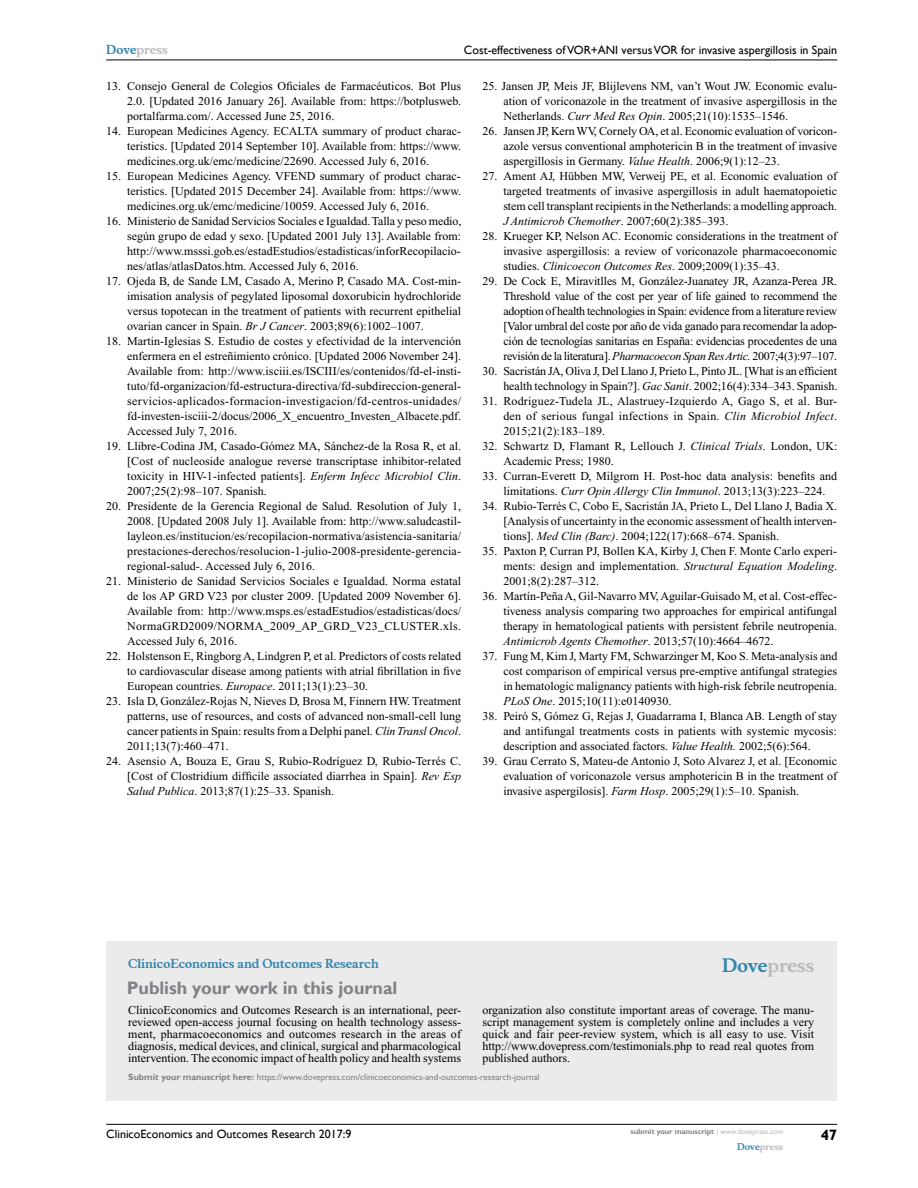
<style>
.page{position:relative;width:918px;height:1188px;background:#fff}
.page>*{position:absolute;margin:0;border:0;box-sizing:border-box;transform-origin:0 0}
.t1{font:700 18px "Gill Sans";color:#808285}
.t2{font:700 18px "Musee";color:#b8babc}
.t3{font:700 15px "Gill Sans";color:#000}
.t4{font:12px/15px "Times New Roman";color:#000;text-align:justify}
.t5{font:12px "Gill Sans";color:#000}
.t6{font:700 12px "Musee";color:#3785ad}
.t7{font:700 12px "Musee";color:#b8babc}
.t8{font:9px "Gill Sans";color:#808285}
.t9{font:700 9px "Musee";color:#b8babc}
.t10{font:700 7.5px "Gill Sans";color:#808285}
.s1{color:#3785ad}
.s2{font-style:italic}
.s3{font-weight:700}
.s4{font-weight:400;color:#b8babc}
</style>
<div class="page">
<div style="left:106px;top:941px;width:731px;height:159px;background:#ebebec"></div>
<hr style="left:106px;top:1124px;width:731px;height:1px;background:#000">
<hr style="left:106px;top:60px;width:731px;height:1px;background:#000">
<p class="t7" style="left:106px;top:43px;width:63px"><span class="s1">Dove</span>press</p>
<p class="t5" style="left:464px;top:43px;width:375px">Cost-effectiveness of VOR+ANI versus VOR for invasive aspergillosis in Spain</p>
<p class="t4" style="left:127px;top:79px;width:335px;text-indent:-21px">13. Consejo General de Colegios Oficiales de Farmacéuticos. Bot Plus 2.0. [Updated 2016 January 26]. Available from: https://botplusweb. portalfarma.com/. Accessed June 25, 2016.</p>
<p class="t4" style="left:127px;top:124px;width:335px;text-indent:-21px">14. European Medicines Agency. ECALTA summary of product charac&shy;teristics. [Updated 2014 September 10]. Available from: https://www. medicines.org.uk/emc/medicine/22690. Accessed July 6, 2016.</p>
<p class="t4" style="left:127px;top:169px;width:335px;text-indent:-21px">15. European Medicines Agency. VFEND summary of product charac&shy;teristics. [Updated 2015 December 24]. Available from: https://www. medicines.org.uk/emc/medicine/10059. Accessed July 6, 2016.</p>
<p class="t4" style="left:127px;top:214px;width:336px;text-indent:-21px">16. Ministerio de Sanidad Servicios Sociales e Igualdad. Talla y peso medio, según grupo de edad y sexo. [Updated 2001 July 13]. Available from: http://www.msssi.gob.es/estadEstudios/estadisticas/inforRecopilacio&shy;nes/atlas/atlasDatos.htm. Accessed July 6, 2016.</p>
<p class="t4" style="left:127px;top:274px;width:335px;text-indent:-21px">17. Ojeda B, de Sande LM, Casado A, Merino P, Casado MA. Cost-min&shy;imisation analysis of pegylated liposomal doxorubicin hydrochloride versus topotecan in the treatment of patients with recurrent epithelial ovarian cancer in Spain. <span class="s2">Br J Cancer</span>. 2003;89(6):1002–1007.</p>
<p class="t4" style="left:127px;top:334px;width:336px;text-indent:-21px">18. Martin-Iglesias S. Estudio de costes y efectividad de la intervención enfermera en el estreñimiento crónico. [Updated 2006 November 24].<br>Available from: http://www.isciii.es/ISCIII/es/contenidos/fd-el-insti&shy;tuto/fd-organizacion/fd-estructura-directiva/fd-subdireccion-general&shy;servicios-aplicados-formacion-investigacion/fd-centros-unidades/ fd-investen-isciii-2/docus/2006_X_encuentro_Investen_Albacete.pdf.<br>Accessed July 7, 2016.</p>
<p class="t4" style="left:127px;top:439px;width:336px;text-indent:-21px">19. Llibre-Codina JM, Casado-Gómez MA, Sánchez-de la Rosa R, et al. [Cost of nucleoside analogue reverse transcriptase inhibitor-related toxicity in HIV-1-infected patients]. <span class="s2">Enferm Infecc Microbiol Clin</span>.<br>2007;25(2):98–107. Spanish.</p>
<p class="t4" style="left:127px;top:499px;width:335px;text-indent:-21px">20. Presidente de la Gerencia Regional de Salud. Resolution of July 1, 2008. [Updated 2008 July 1]. Available from: http://www.saludcastil&shy;layleon.es/institucion/es/recopilacion-normativa/asistencia-sanitaria/ prestaciones-derechos/resolucion-1-julio-2008-presidente-gerencia&shy;regional-salud-. Accessed July 6, 2016.</p>
<p class="t4" style="left:127px;top:574px;width:335px;text-indent:-21px">21. Ministerio de Sanidad Servicios Sociales e Igualdad. Norma estatal de los AP GRD V23 por cluster 2009. [Updated 2009 November 6].<br>Available from: http://www.msps.es/estadEstudios/estadisticas/docs/ NormaGRD2009/NORMA_2009_AP_GRD_V23_CLUSTER.xls.<br>Accessed July 6, 2016.</p>
<p class="t4" style="left:127px;top:649px;width:335px;text-indent:-21px">22. Holstenson E, Ringborg A, Lindgren P, et al. Predictors of costs related to cardiovascular disease among patients with atrial fibrillation in five European countries. <span class="s2">Europace</span>. 2011;13(1):23–30.</p>
<p class="t4" style="left:127px;top:694px;width:335px;text-indent:-21px">23. Isla D, González-Rojas N, Nieves D, Brosa M, Finnern HW. Treatment patterns, use of resources, and costs of advanced non-small-cell lung cancer patients in Spain: results from a Delphi panel. <span class="s2">Clin Transl Oncol</span>.<br>2011;13(7):460–471.</p>
<p class="t4" style="left:127px;top:754px;width:335px;text-indent:-21px">24. Asensio A, Bouza E, Grau S, Rubio-Rodríguez D, Rubio-Terrés C. [Cost of Clostridium difficile associated diarrhea in Spain]. <span class="s2">Rev Esp Salud Publica</span>. 2013;87(1):25–33. Spanish.</p>
<p class="t4" style="left:503px;top:79px;width:335px;text-indent:-21px">25. Jansen JP, Meis JF, Blijlevens NM, van’t Wout JW. Economic evalu&shy;ation of voriconazole in the treatment of invasive aspergillosis in the Netherlands. <span class="s2">Curr Med Res Opin</span>. 2005;21(10):1535–1546.</p>
<p class="t4" style="left:503px;top:124px;width:335px;text-indent:-21px">26. Jansen JP, Kern WV, Cornely OA, et al. Economic evaluation of voricon&shy;azole versus conventional amphotericin B in the treatment of invasive aspergillosis in Germany. <span class="s2">Value Health</span>. 2006;9(1):12–23.</p>
<p class="t4" style="left:503px;top:169px;width:335px;text-indent:-21px">27. Ament AJ, Hübben MW, Verweij PE, et al. Economic evaluation of targeted treatments of invasive aspergillosis in adult haematopoietic stem cell transplant recipients in the Netherlands: a modelling approach.<br><span class="s2">J Antimicrob Chemother</span>. 2007;60(2):385–393.</p>
<p class="t4" style="left:503px;top:229px;width:335px;text-indent:-21px">28. Krueger KP, Nelson AC. Economic considerations in the treatment of invasive aspergillosis: a review of voriconazole pharmacoeconomic studies. <span class="s2">Clinicoecon Outcomes Res</span>. 2009;2009(1):35–43.</p>
<p class="t4" style="left:503px;top:274px;width:335px;text-indent:-21px">29. De Cock E, Miravitlles M, González-Juanatey JR, Azanza-Perea JR.<br>Threshold value of the cost per year of life gained to recommend the adoption of health technologies in Spain: evidence from a literature review [Valor umbral del coste por año de vida ganado para recomendar la adop&shy;ción de tecnologías sanitarias en España: evidencias procedentes de una revisión de la literatura]. <span class="s2">Pharmacoecon Span Res Artic.</span> 2007;4(3):97–107.</p>
<p class="t4" style="left:482px;top:364px;width:357px;text-align:right">30. Sacristán JA, Oliva J, Del Llano J, Prieto L, Pinto JL. [What is an efficient health technology in Spain?]. <span class="s2">Gac Sanit</span>. 2002;16(4):334–343. Spanish.</p>
<p class="t4" style="left:503px;top:394px;width:335px;text-indent:-21px">31. Rodriguez-Tudela JL, Alastruey-Izquierdo A, Gago S, et al. Bur&shy;den of serious fungal infections in Spain. <span class="s2">Clin Microbiol Infect</span>.<br>2015;21(2):183–189.</p>
<p class="t4" style="left:503px;top:439px;width:336px;text-indent:-21px">32. Schwartz D, Flamant R, Lellouch J. <span class="s2">Clinical Trials</span>. London, UK:<br>Academic Press; 1980.</p>
<p class="t4" style="left:503px;top:469px;width:335px;text-indent:-21px">33. Curran-Everett D, Milgrom H. Post-hoc data analysis: benefits and limitations. <span class="s2">Curr Opin Allergy Clin Immunol</span>. 2013;13(3):223–224.</p>
<p class="t4" style="left:503px;top:499px;width:335px;text-indent:-21px">34. Rubio-Terrés C, Cobo E, Sacristán JA, Prieto L, Del Llano J, Badia X. [Analysis of uncertainty in the economic assessment of health interven&shy;tions]. <span class="s2">Med Clin (Barc)</span>. 2004;122(17):668–674. Spanish.</p>
<p class="t4" style="left:503px;top:544px;width:335px;text-indent:-21px">35. Paxton P, Curran PJ, Bollen KA, Kirby J, Chen F. Monte Carlo experi&shy;ments: design and implementation. <span class="s2">Structural Equation Modeling</span>.<br>2001;8(2):287–312.</p>
<p class="t4" style="left:503px;top:589px;width:335px;text-indent:-21px">36. Martín-Peña A, Gil-Navarro MV, Aguilar-Guisado M, et al. Cost-effec&shy;tiveness analysis comparing two approaches for empirical antifungal therapy in hematological patients with persistent febrile neutropenia.<br><span class="s2">Antimicrob Agents Chemother</span>. 2013;57(10):4664–4672.</p>
<p class="t4" style="left:503px;top:649px;width:336px;text-indent:-21px">37. Fung M, Kim J, Marty FM, Schwarzinger M, Koo S. Meta-analysis and cost comparison of empirical versus pre-emptive antifungal strategies in hematologic malignancy patients with high-risk febrile neutropenia.<br><span class="s2">PLoS One</span>. 2015;10(11):e0140930.</p>
<p class="t4" style="left:503px;top:709px;width:335px;text-indent:-21px">38. Peiró S, Gómez G, Rejas J, Guadarrama I, Blanca AB. Length of stay and antifungal treatments costs in patients with systemic mycosis: description and associated factors. <span class="s2">Value Health.</span> 2002;5(6):564.</p>
<p class="t4" style="left:503px;top:754px;width:335px;text-indent:-21px">39. Grau Cerrato S, Mateu-de Antonio J, Soto Alvarez J, et al. [Economic evaluation of voriconazole versus amphotericin B in the treatment of invasive aspergilosis]. <span class="s2">Farm Hosp</span>. 2005;29(1):5–10. Spanish.</p>
<p class="t6" style="left:128px;top:956px;width:252px">ClinicoEconomics and Outcomes Research</p>
<h1 class="t1" style="left:127px;top:977px;width:272px">Publish your work in this journal</h1>
<h1 class="t2" style="left:722px;top:955px;width:94px"><span class="s1">Dove</span>press</h1>
<p class="t4" style="left:128px;top:1004px;width:334px;line-height:12px">ClinicoEconomics and Outcomes Research is an international, peer&shy;reviewed open-access journal focusing on health technology assess&shy;ment, pharmacoeconomics and outcomes research in the areas of diagnosis, medical devices, and clinical, surgical and pharmacological intervention. The economic impact of health policy and health systems</p>
<p class="t4" style="left:482px;top:1004px;width:333px;line-height:12px">organization also constitute important areas of coverage. The manu&shy;script management system is completely online and includes a very quick and fair peer-review system, which is all easy to use. Visit http://www.dovepress.com/testimonials.php to read real quotes from published authors.</p>
<p class="t8" style="left:128px;top:1072px;width:413px"><span class="s3">Submit your manuscript here:</span> https://www.dovepress.com/clinicoeconomics-and-outcomes-research-journal</p>
<p class="t5" style="left:106px;top:1127px;width:247px">ClinicoEconomics and Outcomes Research 2017:9</p>
<p class="t10" style="left:631px;top:1127px;width:154px">submit your manuscript <span class="s4">| www.dovepress.com</span></p>
<p class="t9" style="left:737px;top:1141px;width:48px"><span class="s1">Dove</span>press</p>
<p class="t3" style="left:821px;top:1126px;width:18px">47</p>
</div>
